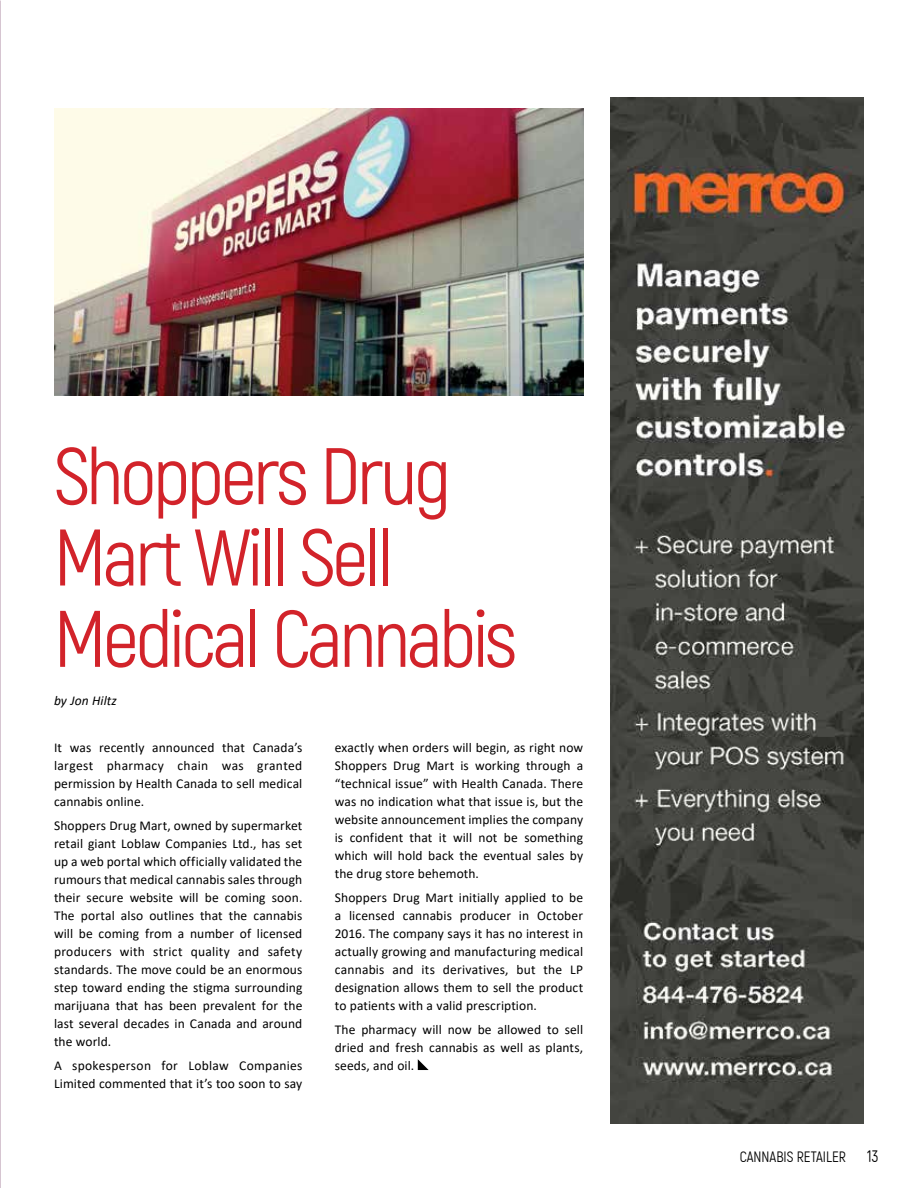
<style>
.page{position:relative;width:918px;height:1188px;background:#fff}
.page>*{position:absolute;margin:0;border:0;box-sizing:border-box;transform-origin:0 0}
.t1{font:80.85px/81.3px "Akrobat";letter-spacing:-.04em;color:#d2232a}
.t2{font:16.5px "Akrobat";color:#000}
.t3{font:15px "Akrobat";color:#000}
.t4{font:13.5px/18px "Calibri";letter-spacing:.005em;color:#000;text-align:justify}
.t5{font:italic 13.5px "Calibri";letter-spacing:.005em;color:#000}
</style>
<div class="page">
<img style="left:54px;top:108px;width:529px;height:288px">
<svg style="left:418px;top:1059px;width:11px;height:11px"></svg>
<img style="left:610px;top:97px;width:254px;height:1026px">
<h1 class="t1" style="left:54px;top:437px;width:465px">Shoppers Drug<br>Mart Will Sell<br>Medical Cannabis</h1>
<p class="t5" style="left:54px;top:691px;width:64px">by Jon Hiltz</p>
<p class="t4" style="left:54px;top:738px;width:250px">It was recently announced that Canada’s largest pharmacy chain was granted permission by Health Canada to sell medical cannabis online.</p>
<p class="t4" style="left:54px;top:816px;width:250px">Shoppers Drug Mart, owned by supermarket retail giant Loblaw Companies Ltd., has set up a web portal which officially validated the rumours that medical cannabis sales through their secure website will be coming soon.<br>The portal also outlines that the cannabis will be coming from a number of licensed producers with strict quality and safety standards. The move could be an enormous step toward ending the stigma surrounding marijuana that has been prevalent for the last several decades in Canada and around the world.</p>
<p class="t4" style="left:54px;top:1056px;width:250px">A spokesperson for Loblaw Companies<br>Limited commented that it’s too soon to say</p>
<p class="t4" style="left:335px;top:738px;width:250px">exactly when orders will begin, as right now Shoppers Drug Mart is working through a “technical issue” with Health Canada. There was no indication what that issue is, but the website announcement implies the company is confident that it will not be something which will hold back the eventual sales by the drug store behemoth.</p>
<p class="t4" style="left:335px;top:888px;width:250px">Shoppers Drug Mart initially applied to be a licensed cannabis producer in October 2016. The company says it has no interest in actually growing and manufacturing medical cannabis and its derivatives, but the LP designation allows them to sell the product to patients with a valid prescription.</p>
<p class="t4" style="left:335px;top:1020px;width:250px">The pharmacy will now be allowed to sell dried and fresh cannabis as well as plants, seeds, and oil.</p>
<p class="t3" style="left:740px;top:1149px;width:108px">CANNABIS RETAILER</p>
<p class="t2" style="left:867px;top:1148px;width:13px">13</p>
</div>
